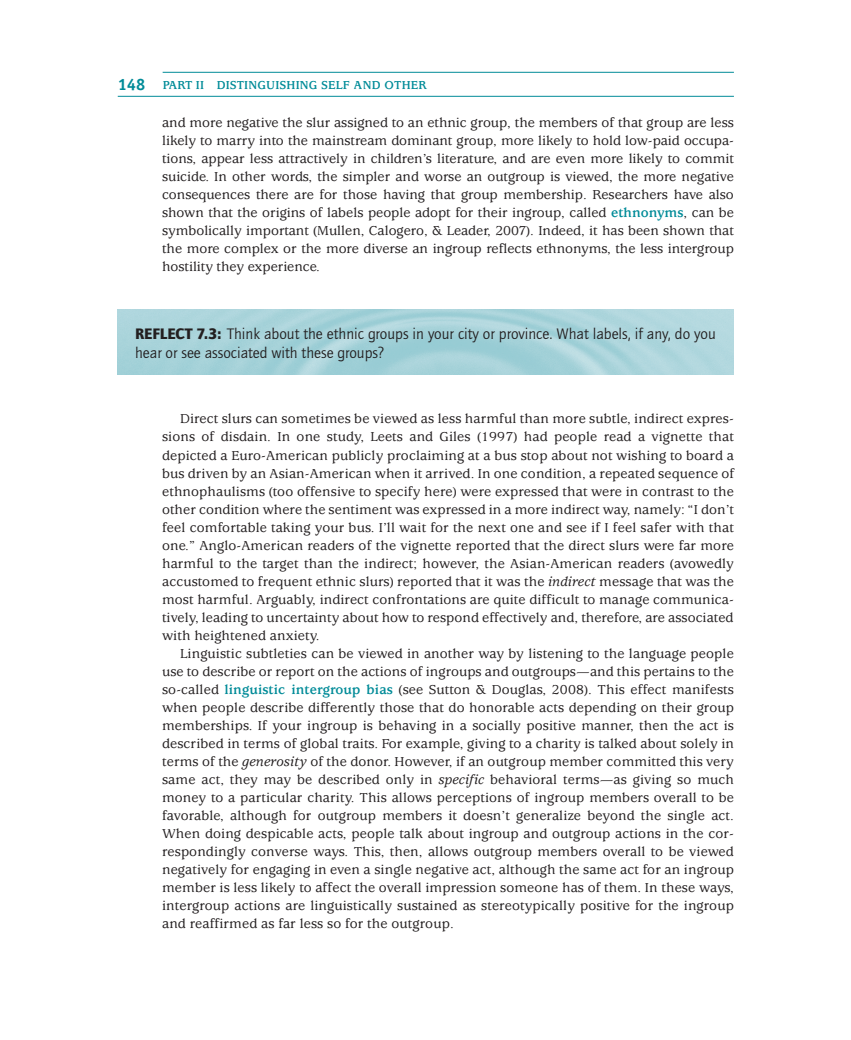
<style>
.page{position:relative;width:851px;height:1040px;background:#fff}
.page>*{position:absolute;margin:0;border:0;box-sizing:border-box;transform-origin:0 0}
.Journey_Through_Chap{font:15.75px/19.5px "Quay Sans EF";color:#231f20}
.t1{font:500 14.25px/18px "Usherwood";letter-spacing:.005em;color:#231f20;text-align:justify}
.t2{font:700 12.75px "Usherwood";letter-spacing:.02em;color:#008b98}
.s1{font-family:"Officina Sans";font-size:16.5px}
.s2{font-weight:700;color:#008b98}
.s3{font-weight:900}
.s4{font-style:italic}
</style>
<div class="page">
<hr style="left:118px;top:96px;width:615px;height:1px;background:#008b98">
<hr style="left:163px;top:72px;width:570px;height:1px;background:#008b98">
<p class="t2" style="left:118px;top:78px;width:311px"><span class="s1">148</span> PART II DISTINGUISHING SELF AND OTHER</p>
<p class="t1" style="left:162px;top:114px;width:573px">and more negative the slur assigned to an ethnic group, the members of that group are less likely to marry into the mainstream dominant group, more likely to hold low-paid occupa&shy;tions, appear less attractively in children’s literature, and are even more likely to commit suicide. In other words, the simpler and worse an outgroup is viewed, the more negative consequences there are for those having that group membership. Researchers have also shown that the origins of labels people adopt for their ingroup, called <span class="s2">ethnonyms</span>, can be symbolically important (Mullen, Calogero, &amp; Leader, 2007). Indeed, it has been shown that the more complex or the more diverse an ingroup reflects ethnonyms, the less intergroup hostility they experience.</p>
<p class="Journey_Through_Chap" style="left:135px;top:324px;width:582px"><span class="s3">REFLECT 7.3:</span> Think about the ethnic groups in your city or province. What labels, if any, do you hear or see associated with these groups?</p>
<p class="t1" style="left:162px;top:410px;width:573px;text-indent:18px">Direct slurs can sometimes be viewed as less harmful than more subtle, indirect expres&shy;sions of disdain. In one study, Leets and Giles (1997) had people read a vignette that depicted a Euro-American publicly proclaiming at a bus stop about not wishing to board a bus driven by an Asian-American when it arrived. In one condition, a repeated sequence of ethnophaulisms (too offensive to specify here) were expressed that were in contrast to the other condition where the sentiment was expressed in a more indirect way, namely: “I don’t feel comfortable taking your bus. I’ll wait for the next one and see if I feel safer with that one.” Anglo-American readers of the vignette reported that the direct slurs were far more harmful to the target than the indirect; however, the Asian-American readers (avowedly accustomed to frequent ethnic slurs) reported that it was the <span class="s4">indirect</span> message that was the most harmful. Arguably, indirect confrontations are quite difficult to manage communica&shy;tively, leading to uncertainty about how to respond effectively and, therefore, are associated with heightened anxiety.</p>
<p class="t1" style="left:162px;top:644px;width:573px;text-indent:18px">Linguistic subtleties can be viewed in another way by listening to the language people use to describe or report on the actions of ingroups and outgroups—and this pertains to the so-called <span class="s2">linguistic intergroup bias</span> (see Sutton &amp; Douglas, 2008). This effect manifests when people describe differently those that do honorable acts depending on their group memberships. If your ingroup is behaving in a socially positive manner, then the act is described in terms of global traits. For example, giving to a charity is talked about solely in terms of the <span class="s4">generosity</span> of the donor. However, if an outgroup member committed this very same act, they may be described only in <span class="s4">specific</span> behavioral terms—as giving so much money to a particular charity. This allows perceptions of ingroup members overall to be favorable, although for outgroup members it doesn’t generalize beyond the single act.<br>When doing despicable acts, people talk about ingroup and outgroup actions in the cor&shy;respondingly converse ways. This, then, allows outgroup members overall to be viewed negatively for engaging in even a single negative act, although the same act for an ingroup member is less likely to affect the overall impression someone has of them. In these ways, intergroup actions are linguistically sustained as stereotypically positive for the ingroup and reaffirmed as far less so for the outgroup.</p>
</div>
